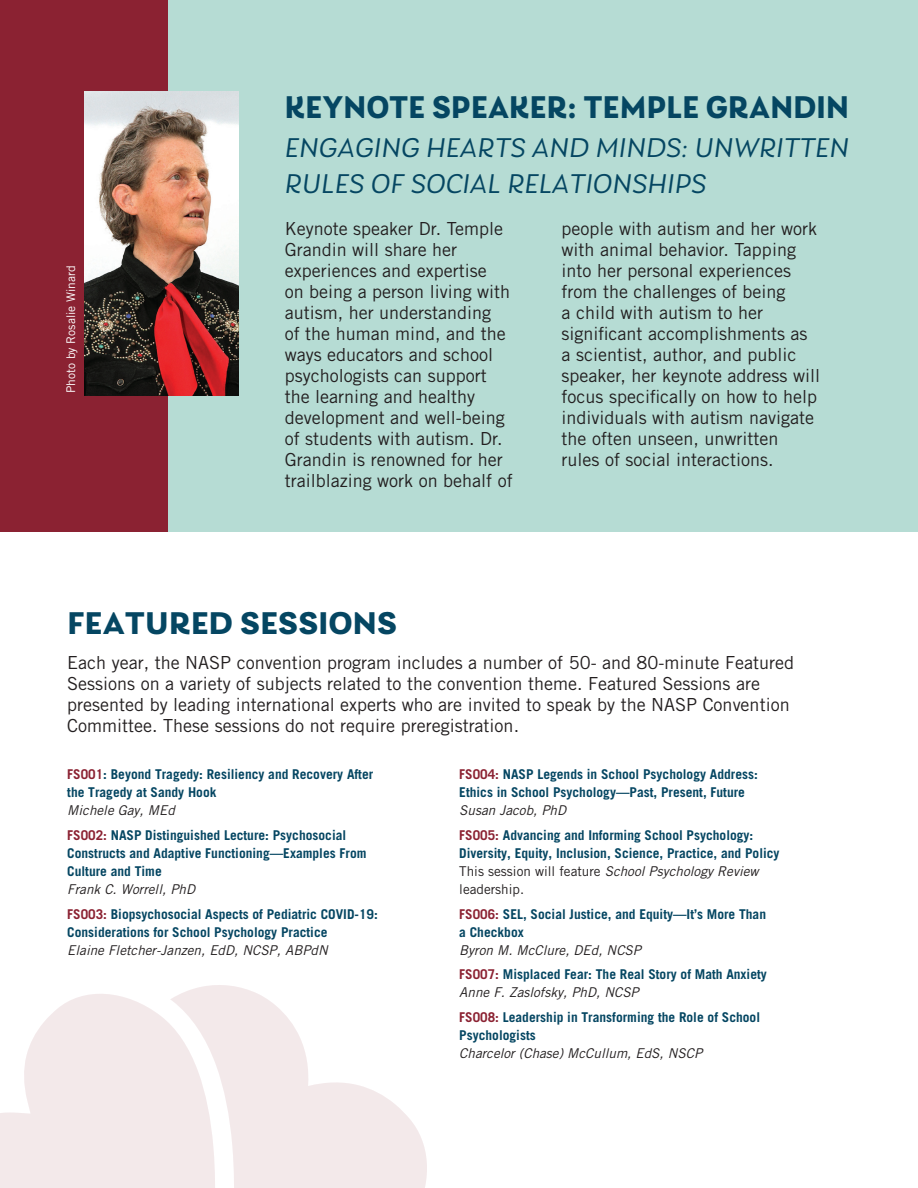
<style>
.page{position:relative;width:918px;height:1188px;background:#fff}
.page>*{position:absolute;margin:0;border:0;box-sizing:border-box;transform-origin:0 0}
.t1{font:700 33px "Laca";letter-spacing:.01em;color:#054662;scale:.95 1}
.t2{font:700 33px "Laca";letter-spacing:.01em;color:#054662}
.t3{font:italic 28.5px/36px "Laca";letter-spacing:.01em;color:#054662}
.t4{font:18px/21px "Trade Gothic";color:#231f20}
.t5{font:700 13.5px/18px "Trade Gothic";color:#054662}
.t6{font:12px "Trade Gothic";color:#fff}
.s1{color:#8b2232}
.s2{font-weight:400;font-style:italic;color:#231f20}
.s3{font-weight:400;color:#231f20}
</style>
<div class="page">
<svg style="left:186px;top:985px;width:241px;height:203px;fill:#f3e9ea"></svg>
<svg style="left:0;top:992px;width:215px;height:196px"></svg>
<div style="left:0;top:0;width:918px;height:531px;background:#b6dcd4"></div>
<div style="left:0;top:0;width:167px;height:531px;background:#8b2232"></div>
<img style="left:84px;top:92px;width:155px;height:303px">
<p class="t1" style="left:285px;top:88px;width:595px">KEYNOTE SPEAKER: TEMPLE GRANDIN</p>
<p class="t6" style="left:64px;top:393px;width:129px;rotate:-90deg">Photo by Rosalie Winard</p>
<p class="t3" style="left:285px;top:129px;width:566px">ENGAGING HEARTS AND MINDS: UNWRITTEN<br>RULES OF SOCIAL RELATIONSHIPS</p>
<p class="t4" style="left:285px;top:218px;width:229px">Keynote speaker Dr. Temple<br>Grandin will share her experiences and expertise<br>on being a person living with autism, her understanding<br>of the human mind, and the ways educators and school psychologists can support the learning and healthy development and well-being of students with autism. Dr.<br>Grandin is renowned for her trailblazing work on behalf of</p>
<p class="t4" style="left:562px;top:218px;width:260px">people with autism and her work with animal behavior. Tapping into her personal experiences from the challenges of being<br>a child with autism to her significant accomplishments as a scientist, author, and public speaker, her keynote address will focus specifically on how to help individuals with autism navigate the often unseen, unwritten rules of social interactions.</p>
<p class="t2" style="left:67px;top:604px;width:331px">FEATURED SESSIONS</p>
<p class="t4" style="left:67px;top:652px;width:728px">Each year, the NASP convention program includes a number of 50- and 80-minute Featured Sessions on a variety of subjects related to the convention theme. Featured Sessions are presented by leading international experts who are invited to speak by the NASP Convention Committee. These sessions do not require preregistration.</p>
<p class="t5" style="left:67px;top:765px;width:308px"><span class="s1">FS001</span>: Beyond Tragedy: Resiliency and Recovery After the Tragedy at Sandy Hook<br><span class="s2">Michele Gay, MEd</span></p>
<p class="t5" style="left:67px;top:826px;width:301px"><span class="s1">FS002:</span> NASP Distinguished Lecture: Psychosocial Constructs and Adaptive Functioning—Examples From Culture and Time<br><span class="s2">Frank C. Worrell, PhD</span></p>
<p class="t5" style="left:67px;top:905px;width:312px"><span class="s1">FS003:</span> Biopsychosocial Aspects of Pediatric COVID-19:<br>Considerations for School Psychology Practice<br><span class="s2">Elaine Fletcher-Janzen, EdD, NCSP, ABPdN</span></p>
<p class="t5" style="left:459px;top:765px;width:300px"><span class="s1">FS004:</span> NASP Legends in School Psychology Address:<br>Ethics in School Psychology—Past, Present, Future<br><span class="s2">Susan Jacob, PhD</span></p>
<p class="t5" style="left:459px;top:826px;width:322px"><span class="s1">FS005:</span> Advancing and Informing School Psychology:<br>Diversity, Equity, Inclusion, Science, Practice, and Policy <span class="s3">This session will feature</span> <span class="s2">School Psychology Review </span><span class="s3">leadership.</span></p>
<p class="t5" style="left:459px;top:905px;width:308px"><span class="s1">FS006:</span> SEL, Social Justice, and Equity—It’s More Than a Checkbox<br><span class="s2">Byron M. McClure, DEd, NCSP</span></p>
<p class="t5" style="left:459px;top:965px;width:309px"><span class="s1">FS007:</span> Misplaced Fear: The Real Story of Math Anxiety<br><span class="s2">Anne F. Zaslofsky, PhD, NCSP</span></p>
<p class="t5" style="left:459px;top:1008px;width:302px"><span class="s1">FS008:</span> Leadership in Transforming the Role of School<br>Psychologists<br><span class="s2">Charcelor (Chase) McCullum, EdS, NSCP</span></p>
</div>
